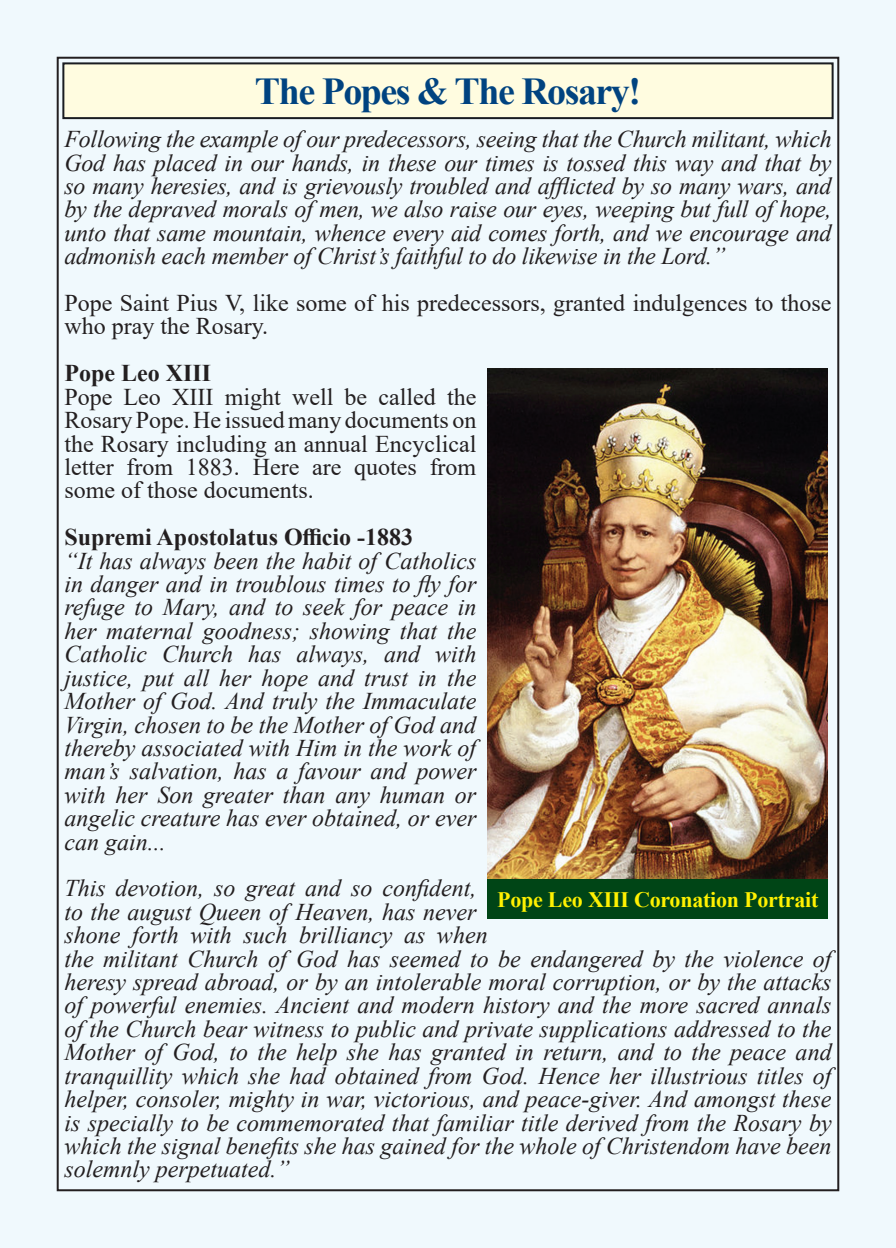
<style>
.page{position:relative;width:896px;height:1248px;background:#fff}
.page>*{position:absolute;margin:0;border:0;box-sizing:border-box;transform-origin:0 0}
.t1{font:700 38px "Times New Roman";letter-spacing:-.04em;color:#004380}
.t2{font:italic 24px/23.4px "Times New Roman";color:#231f20;text-align:justify}
.t3{font:24px/23.4px "Times New Roman";color:#231f20}
.t4{font:700 24px "Times New Roman";color:#231f20}
.t5{font:700 22px "Times New Roman";letter-spacing:-.01em;color:#fff101}
</style>
<div class="page">
<div style="left:0;top:0;width:896px;height:1247px;background:#f0f9fd"></div>
<div style="left:63px;top:63px;width:769px;height:55px;background:#fffce0"></div>
<div style="left:62px;top:62px;width:771px;height:57px;border:2px solid #1a1c21"></div>
<img style="left:488px;top:369px;width:340px;height:510px">
<div style="left:488px;top:879px;width:340px;height:39px;background:#004516"></div>
<h1 class="t1" style="left:255px;top:63px;width:387px">The Popes &amp; The Rosary!</h1>
<p class="t2" style="left:64px;top:127px;width:769px">Following the example of our predecessors, seeing that the Church militant, which God has placed in our hands, in these our times is tossed this way and that by so many heresies, and is grievously troubled and afflicted by so many wars, and by the depraved morals of men, we also raise our eyes, weeping but full of hope, unto that same mountain, whence every aid comes forth, and we encourage and admonish each member of Christ’s faithful to do likewise in the Lord.”</p>
<p class="t3" style="left:64px;top:290px;width:769px">Pope Saint Pius V, like some of his predecessors, granted indulgences to those who pray the Rosary.</p>
<p class="t4" style="left:64px;top:356px;width:148px">Pope Leo XIII</p>
<p class="t3" style="left:64px;top:384px;width:413px;text-align:justify">Pope Leo XIII might well be called the Rosary Pope. He issued many documents on the Rosary including an annual Encyclical letter from 1883. Here are quotes from some of those documents.</p>
<p class="t4" style="left:64px;top:520px;width:350px">Supremi Apostolatus Officio -1883</p>
<p class="t2" style="left:64px;top:548px;width:413px">“It has always been the habit of Catholics in danger and in troublous times to fly for refuge to Mary, and to seek for peace in her maternal goodness; showing that the Catholic Church has always, and with justice, put all her hope and trust in the Mother of God. And truly the Immaculate Virgin, chosen to be the Mother of God and thereby associated with Him in the work of man’s salvation, has a favour and power with her Son greater than any human or angelic creature has ever obtained, or ever can gain...</p>
<p class="t2" style="left:64px;top:876px;width:769px;text-align:left">This devotion, so great and so confident,<br>to the august Queen of Heaven, has never<br>shone forth with such brilliancy as when<br>the militant Church of God has seemed to be endangered by the violence of heresy spread abroad, or by an intolerable moral corruption, or by the attacks of powerful enemies. Ancient and modern history and the more sacred annals of the Church bear witness to public and private supplications addressed to the Mother of God, to the help she has granted in return, and to the peace and tranquillity which she had obtained from God. Hence her illustrious titles of helper, consoler, mighty in war, victorious, and peace-giver. And amongst these is specially to be commemorated that familiar title derived from the Rosary by which the signal benefits she has gained for the whole of Christendom have been solemnly perpetuated.”</p>
<p class="t5" style="left:497px;top:883px;width:323px">Pope Leo XIII Coronation Portrait</p>
</div>
